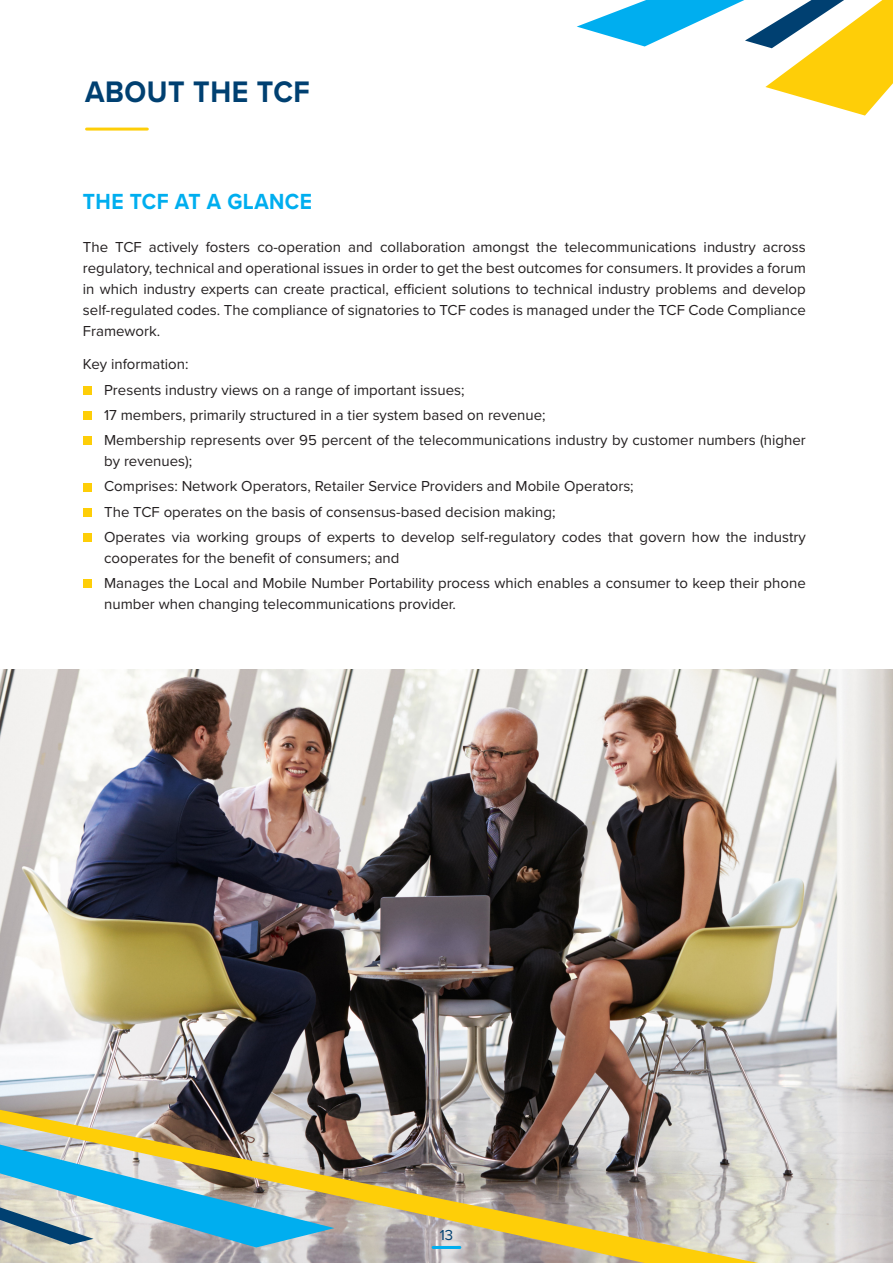
<style>
.page{position:relative;width:893px;height:1263px;background:#fff}
.page>*{position:absolute;margin:0;border:0;box-sizing:border-box;transform-origin:0 0}
.t1{font:700 30.75px "Proxima Nova";letter-spacing:.02em;color:#004071;scale:.93 1}
.t2{font:700 22.65px "Proxima Nova";letter-spacing:.02em;color:#00aeef;scale:.93 1}
.t3{font:15px/21px "Proxima Nova";color:#231f20}
.t4{font:15px "Proxima Nova";color:#004071}
</style>
<div class="page">
<svg style="left:577px;top:0;width:316px;height:116px"></svg>
<img style="left:0;top:669px;width:892px;height:594px">
<hr style="left:87px;top:128px;width:60px;height:3px;background:#fece08">
<div style="left:83px;top:386px;width:8px;height:9px;background:#fece08"></div>
<div style="left:83px;top:411px;width:8px;height:9px;background:#fece08"></div>
<div style="left:83px;top:437px;width:8px;height:8px;background:#fece08"></div>
<div style="left:83px;top:483px;width:8px;height:8px;background:#fece08"></div>
<div style="left:83px;top:508px;width:8px;height:9px;background:#fece08"></div>
<div style="left:83px;top:533px;width:8px;height:9px;background:#fece08"></div>
<div style="left:83px;top:580px;width:8px;height:8px;background:#fece08"></div>
<svg style="left:0;top:1109px;width:829px;height:154px;background:#b5aa95"></svg>
<svg style="left:0;top:1121px;width:334px;height:126px;background:#91b3ab"></svg>
<hr style="left:433px;top:1246px;width:27px;height:3px;background:#00aeef">
<p class="t1" style="left:85px;top:69px;width:243px">ABOUT THE TCF</p>
<p class="t2" style="left:83px;top:185px;width:248px">THE TCF AT A GLANCE</p>
<p class="t3" style="left:83px;top:235px;width:724px;text-align:justify">The TCF actively fosters co-operation and collaboration amongst the telecommunications industry across regulatory, technical and operational issues in order to get the best outcomes for consumers. It provides a forum in which industry experts can create practical, efficient solutions to technical industry problems and develop self-regulated codes. The compliance of signatories to TCF codes is managed under the TCF Code Compliance Framework.</p>
<p class="t3" style="left:83px;top:353px;width:107px">Key information:</p>
<p class="t3" style="left:104px;top:378px;width:362px">Presents industry views on a range of important issues;</p>
<p class="t3" style="left:104px;top:404px;width:443px">17 members, primarily structured in a tier system based on revenue;</p>
<p class="t3" style="left:104px;top:429px;width:703px">Membership represents over 95 percent of the telecommunications industry by customer numbers (higher by revenues);</p>
<p class="t3" style="left:104px;top:475px;width:531px">Comprises: Network Operators, Retailer Service Providers and Mobile Operators;</p>
<p class="t3" style="left:104px;top:500px;width:453px">The TCF operates on the basis of consensus-based decision making;</p>
<p class="t3" style="left:104px;top:526px;width:703px">Operates via working groups of experts to develop self-regulatory codes that govern how the industry cooperates for the benefit of consumers; and</p>
<p class="t3" style="left:104px;top:572px;width:703px">Manages the Local and Mobile Number Portability process which enables a consumer to keep their phone number when changing telecommunications provider.</p>
<p class="t4" style="left:440px;top:1223px;width:15px">13</p>
</div>
